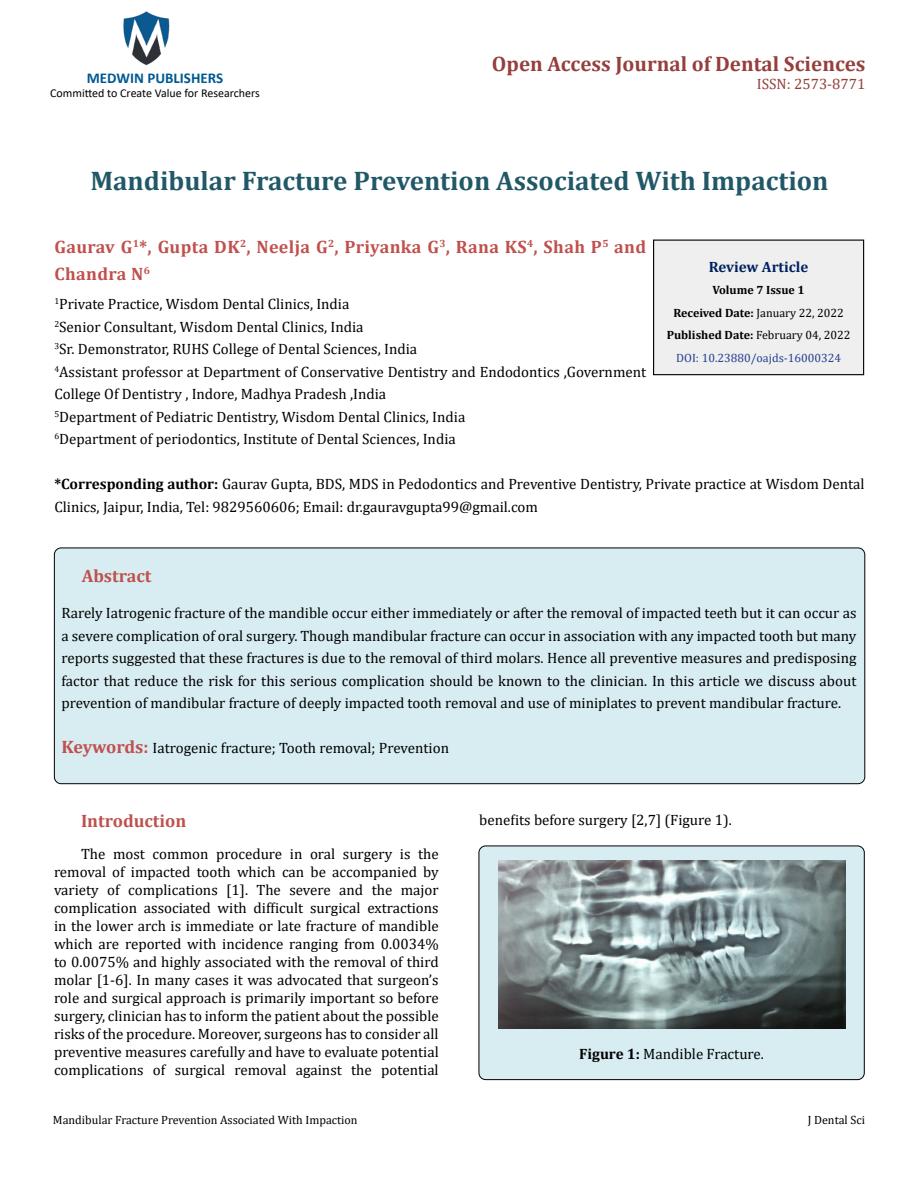
<style>
.page{position:relative;width:918px;height:1188px;background:#fff}
.page>*{position:absolute;margin:0;border:0;box-sizing:border-box;transform-origin:0 0}
.t1{font:700 27px "Cambria";color:#215868}
.t2{font:700 21px "Cambria";color:#953f3c}
.t3{font:700 18px/27px "Cambria";letter-spacing:.02em;color:#c0504d}
.t4{font:700 18px "Cambria";color:#c0504d}
.t5{font:15px/18px "Cambria";color:#000}
.t6{font:700 15px "Calibri";color:#005991}
.t7{font:15px "Cambria";color:#953f3c}
.t8{font:700 15px "Cambria";color:#002060}
.t9{font:700 12px/22.5px "Cambria";color:#000;text-align:center}
.t10{font:12px "Cambria";color:#000}
.t11{font:12px "Calibri";color:#000}
.s1{font-weight:700}
.s2{font-weight:400}
.s3{font-weight:400;color:#25408f}
.s4{font-weight:700;font-size:18px;color:#c0504d}
</style>
<div class="page">
<img style="left:123px;top:11px;width:47px;height:55px">
<div style="left:479px;top:846px;width:385px;height:234px;background:#d8edf2;border-radius:7px"></div>
<div style="left:479px;top:846px;width:386px;height:234px;border:1px solid #000;border-radius:7px"></div>
<div style="left:654px;top:240px;width:210px;height:135px;background:#efefef"></div>
<div style="left:653px;top:240px;width:211px;height:135px;border:1px solid #000"></div>
<div style="left:54px;top:548px;width:811px;height:236px;background:#d8edf2;border-radius:7px"></div>
<div style="left:54px;top:548px;width:811px;height:236px;border:1px solid #000;border-radius:7px"></div>
<img style="left:498px;top:861px;width:347px;height:168px">
<p class="t6" style="left:87px;top:67px;width:138px">MEDWIN PUBLISHERS</p>
<p class="t11" style="left:50px;top:85px;width:211px">Committed to Create Value for Researchers</p>
<h2 class="t2" style="left:492px;top:49px;width:375px">Open Access Journal of Dental Sciences</h2>
<p class="t7" style="left:757px;top:75px;width:110px">ISSN: 2573-8771</p>
<h1 class="t1" style="left:90px;top:162px;width:740px">Mandibular Fracture Prevention Associated With Impaction</h1>
<p class="t3" style="left:54px;top:233px;width:593px">Gaurav G<sup>1</sup>*, Gupta DK<sup>2</sup>, Neelja G<sup>2</sup>, Priyanka G<sup>3</sup>, Rana KS<sup>4</sup>, Shah P<sup>5</sup> and<br>Chandra N<sup>6</sup></p>
<p class="t5" style="left:54px;top:293px;width:593px;line-height:22.5px"><sup>1</sup>Private Practice, Wisdom Dental Clinics, India<br><sup>2</sup>Senior Consultant, Wisdom Dental Clinics, India<br><sup>3</sup>Sr. Demonstrator, RUHS College of Dental Sciences, India<br><sup>4</sup>Assistant professor at Department of Conservative Dentistry and Endodontics ,Government College Of Dentistry , Indore, Madhya Pradesh ,India<br><sup>5</sup>Department of Pediatric Dentistry, Wisdom Dental Clinics, India<br><sup>6</sup>Department of periodontics, Institute of Dental Sciences, India</p>
<p class="t5" style="left:54px;top:473px;width:812px;line-height:22.5px"><span class="s1">*Corresponding author:</span> Gaurav Gupta, BDS, MDS in Pedodontics and Preventive Dentistry, Private practice at Wisdom Dental<br>Clinics, Jaipur, India, Tel: 9829560606; Email: dr.gauravgupta99@gmail.com</p>
<p class="t8" style="left:709px;top:256px;width:101px">Review Article</p>
<p class="t9" style="left:667px;top:279px;width:185px">Volume 7 Issue 1<br>Received Date: <span class="s2">January 22, 2022<br></span>Published Date: <span class="s2">February 04, 2022<br></span><span class="s3">DOI: 10.23880/oajds-16000324</span></p>
<p class="t4" style="left:82px;top:564px;width:71px">Abstract</p>
<p class="t5" style="left:62px;top:602px;width:797px;line-height:22.5px;text-align:justify">Rarely Iatrogenic fracture of the mandible occur either immediately or after the removal of impacted teeth but it can occur as a severe complication of oral surgery. Though mandibular fracture can occur in association with any impacted tooth but many reports suggested that these fractures is due to the removal of third molars. Hence all preventive measures and predisposing factor that reduce the risk for this serious complication should be known to the clinician. In this article we discuss about prevention of mandibular fracture of deeply impacted tooth removal and use of miniplates to prevent mandibular fracture.</p>
<p class="t5" style="left:62px;top:739px;width:389px"><span class="s4">Keywords:</span> Iatrogenic fracture; Tooth removal; Prevention</p>
<p class="t4" style="left:81px;top:808px;width:107px">Introduction</p>
<p class="t5" style="left:54px;top:845px;width:386px;text-align:justify;text-indent:27px">The most common procedure in oral surgery is the removal of impacted tooth which can be accompanied by variety of complications [1]. The severe and the major complication associated with difficult surgical extractions in the lower arch is immediate or late fracture of mandible which are reported with incidence ranging from 0.0034% to 0.0075% and highly associated with the removal of third molar [1-6]. In many cases it was advocated that surgeon’s role and surgical approach is primarily important so before surgery, clinician has to inform the patient about the possible risks of the procedure. Moreover, surgeons has to consider all preventive measures carefully and have to evaluate potential complications of surgical removal against the potential</p>
<p class="t5" style="left:479px;top:811px;width:254px">benefits before surgery [2,7] (Figure 1).</p>
<p class="t5" style="left:579px;top:1045px;width:186px"><span class="s1">Figure 1:</span> Mandible Fracture.</p>
<p class="t10" style="left:53px;top:1113px;width:306px">Mandibular Fracture Prevention Associated With Impaction</p>
<p class="t10" style="left:808px;top:1113px;width:59px">J Dental Sci</p>
</div>
